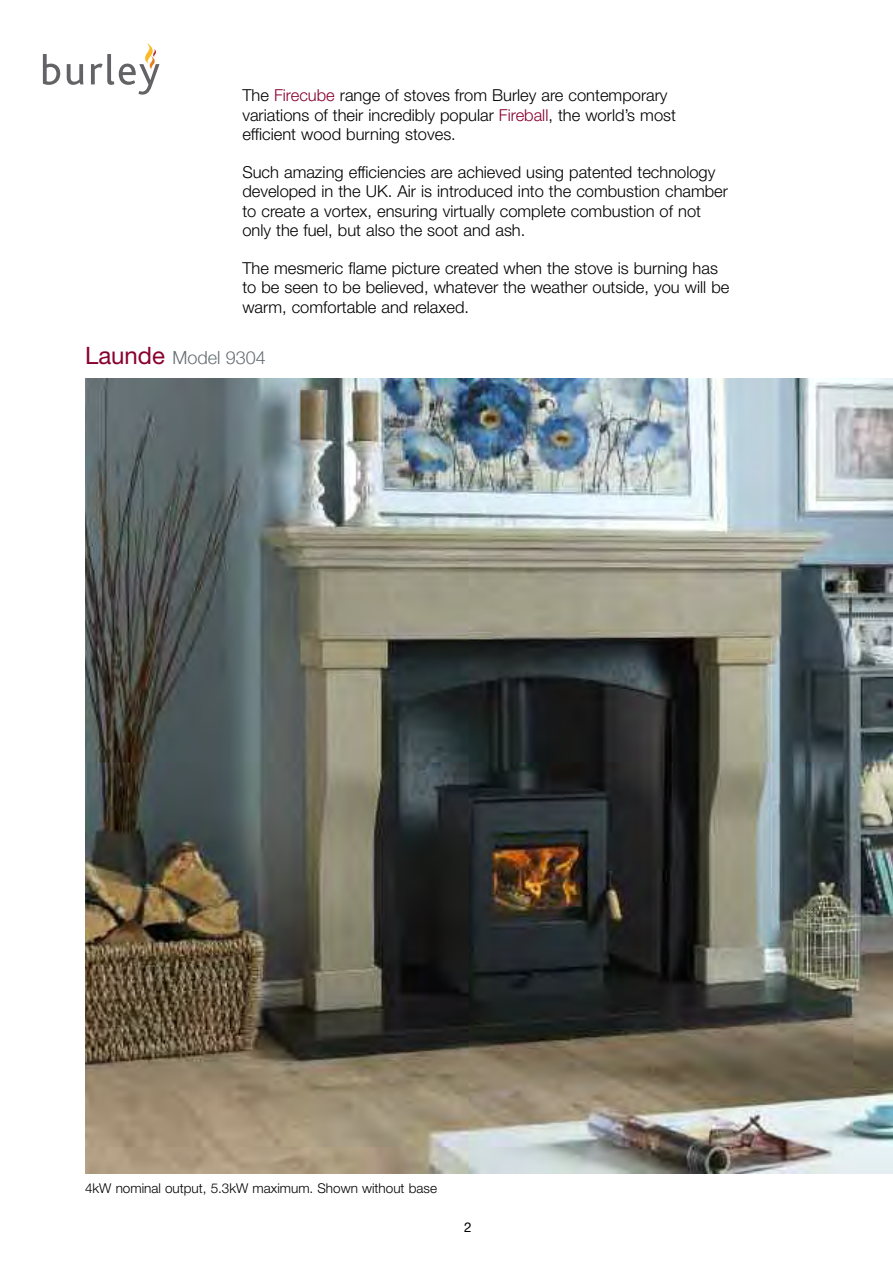
<style>
.page{position:relative;width:893px;height:1263px;background:#fff}
.page>*{position:absolute;margin:0;border:0;box-sizing:border-box;transform-origin:0 0}
.t1{font:300 18px "Helvetica Neue";color:#636d71}
.t2{font:300 16.5px/19.5px "Helvetica Neue";color:#000}
.t3{font:300 13.5px "Helvetica Neue";color:#000}
.t4{font:13.5px "Helvetica Neue";color:#000}
.s1{color:#89002f}
.s2{font-weight:400;font-size:24px;color:#89002f}
</style>
<div class="page">
<svg style="left:43px;top:54px;width:17px;height:31px"></svg>
<svg style="left:67px;top:64px;width:17px;height:21px"></svg>
<svg style="left:91px;top:43px;width:69px;height:52px"></svg>
<img style="left:85px;top:378px;width:808px;height:795px">
<p class="t2" style="left:242px;top:87px;width:435px">The <span class="s1">Firecube</span> range of stoves from Burley are contemporary variations of their incredibly popular <span class="s1">Fireball</span>, the world’s most efficient wood burning stoves.</p>
<p class="t2" style="left:242px;top:164px;width:487px">Such amazing efficiencies are achieved using patented technology developed in the UK. Air is introduced into the combustion chamber to create a vortex, ensuring virtually complete combustion of not only the fuel, but also the soot and ash.</p>
<p class="t2" style="left:242px;top:260px;width:488px">The mesmeric flame picture created when the stove is burning has to be seen to be believed, whatever the weather outside, you will be warm, comfortable and relaxed.</p>
<p class="t1" style="left:85px;top:347px;width:182px"><span class="s2">Launde</span> Model 9304</p>
<p class="t3" style="left:85px;top:1183px;width:353px">4kW nominal output, 5.3kW maximum. Shown without base</p>
<p class="t4" style="left:464px;top:1222px;width:9px">2</p>
</div>
